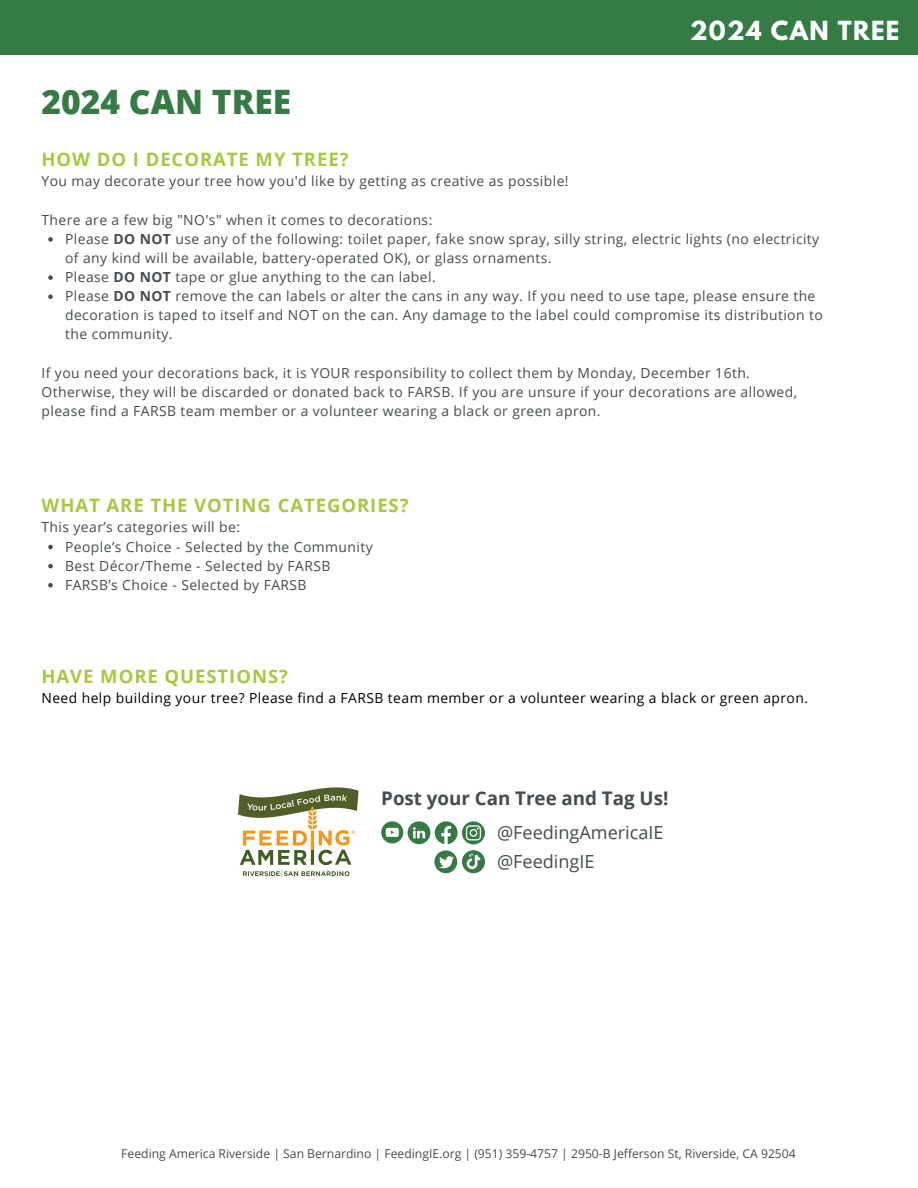
<style>
.page{position:relative;width:918px;height:1188px;background:#fff}
.page>*{position:absolute;margin:0;border:0;box-sizing:border-box;transform-origin:0 0}
.t1{font:800 33.6px "Open Sans";color:#357b44}
.t2{font:700 23.4px "League Spartan";letter-spacing:.06em;color:#fff}
.t3{font:700 18.75px "Open Sans";color:#464c4f}
.t4{font:700 18.6px "Open Sans";letter-spacing:.05em;color:#a7c841}
.t5{font:18px "Open Sans";color:#464c4f}
.t6{font:13.95px/19.2px "Open Sans";letter-spacing:.03em;color:#464c4f}
.t7{font:13.95px "Open Sans";letter-spacing:.03em;color:#000}
.t8{font:12.15px "Open Sans";color:#464c4f}
.s1{font-weight:700}
</style>
<div class="page">
<svg style="left:48px;top:237px;width:5px;height:5px"></svg>
<svg style="left:48px;top:275px;width:5px;height:5px"></svg>
<svg style="left:48px;top:294px;width:5px;height:5px"></svg>
<svg style="left:434px;top:850px;width:23px;height:23px"></svg>
<svg style="left:381px;top:821px;width:104px;height:23px"></svg>
<div style="left:462px;top:850px;width:23px;height:23px;background:#357b44;border-radius:50%"></div>
<svg style="left:467px;top:854px;width:13px;height:15px"></svg>
<img style="left:238px;top:787px;width:121px;height:91px">
<div style="left:0;top:0;width:918px;height:55px;background:#357b44"></div>
<svg style="left:48px;top:545px;width:5px;height:4px"></svg>
<svg style="left:48px;top:564px;width:5px;height:4px"></svg>
<svg style="left:48px;top:583px;width:5px;height:5px"></svg>
<p class="t2" style="left:690px;top:19px;width:211px">2024 CAN TREE</p>
<h2 class="t1" style="left:42px;top:78px;width:251px">2024 CAN TREE</h2>
<h3 class="t4" style="left:42px;top:146px;width:309px">HOW DO I DECORATE MY TREE?</h3>
<p class="t6" style="left:42px;top:171px;width:529px">You may decorate your tree how you'd like by getting as creative as possible!</p>
<p class="t6" style="left:65px;top:210px;width:759px;text-indent:-24px">There are a few big "NO's" when it comes to decorations:<br>Please <span class="s1">DO NOT</span> use any of the following: toilet paper, fake snow spray, silly string, electric lights (no electricity of any kind will be available, battery-operated OK), or glass ornaments.<br>Please <span class="s1">DO NOT</span> tape or glue anything to the can label.<br>Please <span class="s1">DO NOT</span> remove the can labels or alter the cans in any way. If you need to use tape, please ensure the decoration is taped to itself and NOT on the can. Any damage to the label could compromise its distribution to the community.</p>
<p class="t6" style="left:42px;top:363px;width:757px">If you need your decorations back, it is YOUR responsibility to collect them by Monday, December 16th.<br>Otherwise, they will be discarded or donated back to FARSB. If you are unsure if your decorations are allowed, please find a FARSB team member or a volunteer wearing a black or green apron.</p>
<h3 class="t4" style="left:42px;top:492px;width:369px">WHAT ARE THE VOTING CATEGORIES?</h3>
<p class="t6" style="left:65px;top:517px;width:309px;text-indent:-24px">This year’s categories will be:<br>People’s Choice - Selected by the Community Best Décor/Theme - Selected by FARSB FARSB’s Choice - Selected by FARSB</p>
<h3 class="t4" style="left:42px;top:663px;width:248px">HAVE MORE QUESTIONS?</h3>
<p class="t7" style="left:42px;top:688px;width:768px">Need help building your tree? Please find a FARSB team member or a volunteer wearing a black or green apron.</p>
<p class="t3" style="left:381px;top:785px;width:289px">Post your Can Tree and Tag Us!</p>
<h4 class="t5" style="left:497px;top:820px;width:168px">@FeedingAmericaIE</h4>
<p class="t5" style="left:497px;top:848px;width:99px">@FeedingIE</p>
<p class="t8" style="left:121px;top:1145px;width:676px">Feeding America Riverside | San Bernardino | FeedingIE.org | (951) 359-4757 | 2950-B Jefferson St, Riverside, CA 92504</p>
</div>
